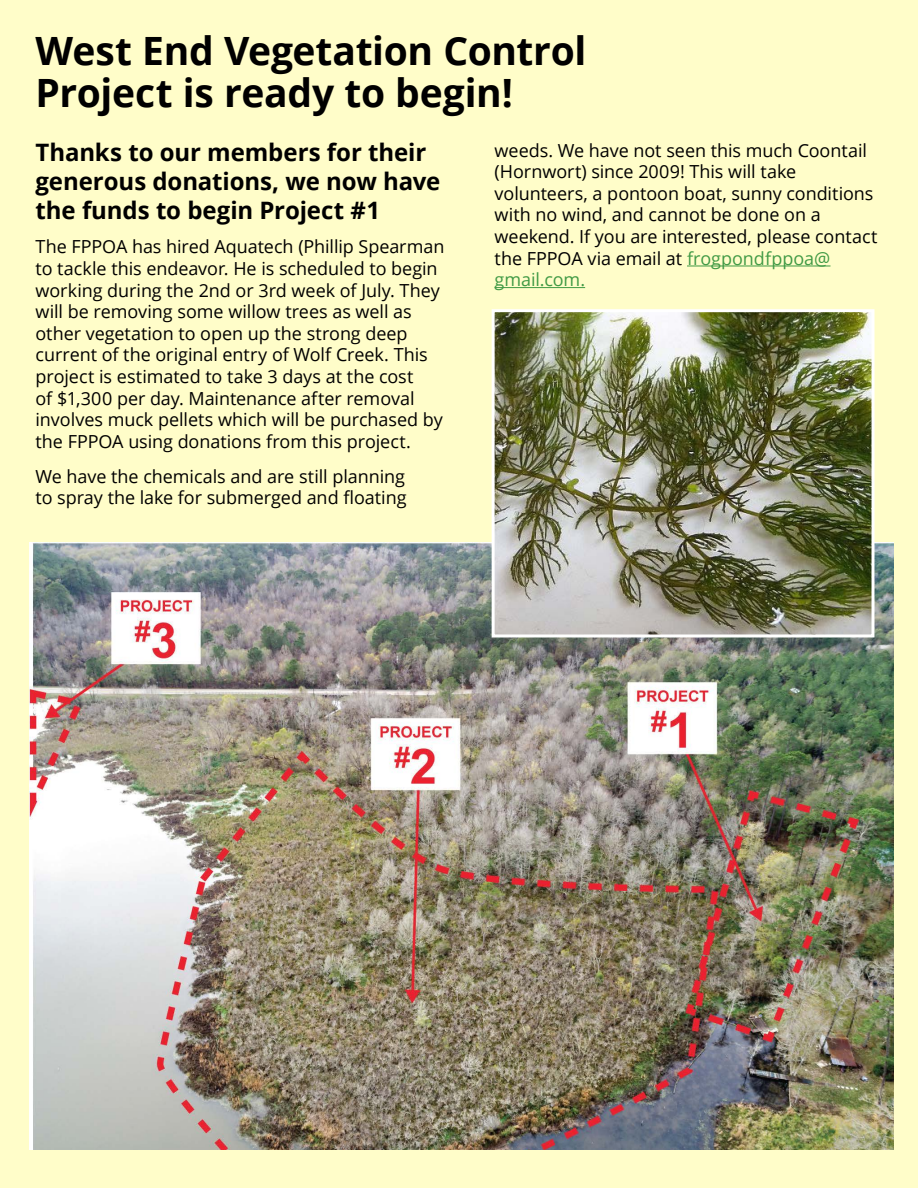
<style>
.page{position:relative;width:918px;height:1188px;background:#fffdc9}
.page>*{position:absolute;margin:0;border:0;box-sizing:border-box;transform-origin:0 0}
.t1{font:700 39px/42px "Open Sans";letter-spacing:-.005em;color:#000}
.t2{font:700 24px/28.8px "Open Sans";letter-spacing:-.005em;color:#000}
.Body{font:18px/21.6px "Open Sans";letter-spacing:-.005em;color:#000}
.s1{color:#419a45}
</style>
<div class="page">
<img style="left:30px;top:542px;width:863px;height:607px">
<hr style="left:687px;top:266px;width:144px;height:1px;background:#419a45">
<hr style="left:495px;top:287px;width:90px;height:1px;background:#419a45">
<img style="left:496px;top:313px;width:374px;height:321px">
<div style="left:492px;top:309px;width:382px;height:329px;border:3px solid #fff"></div>
<p class="t1" style="left:36px;top:29px;width:552px">West End Vegetation Control<br>Project is ready to begin!</p>
<p class="t2" style="left:36px;top:138px;width:406px">Thanks to our members for their generous donations, we now have the funds to begin Project #1</p>
<p class="Body" style="left:36px;top:236px;width:410px">The FPPOA has hired Aquatech (Phillip Spearman to tackle this endeavor. He is scheduled to begin working during the 2nd or 3rd week of July. They will be removing some willow trees as well as other vegetation to open up the strong deep current of the original entry of Wolf Creek. This project is estimated to take 3 days at the cost<br>of $1,300 per day. Maintenance after removal involves muck pellets which will be purchased by the FPPOA using donations from this project.</p>
<p class="Body" style="left:36px;top:465px;width:372px">We have the chemicals and are still planning to spray the lake for submerged and floating</p>
<p class="Body" style="left:495px;top:139px;width:384px">weeds. We have not seen this much Coontail (Hornwort) since 2009! This will take volunteers, a pontoon boat, sunny conditions with no wind, and cannot be done on a weekend. If you are interested, please contact the FPPOA via email at <span class="s1">frogpondfppoa@ gmail.com.</span></p>
</div>
